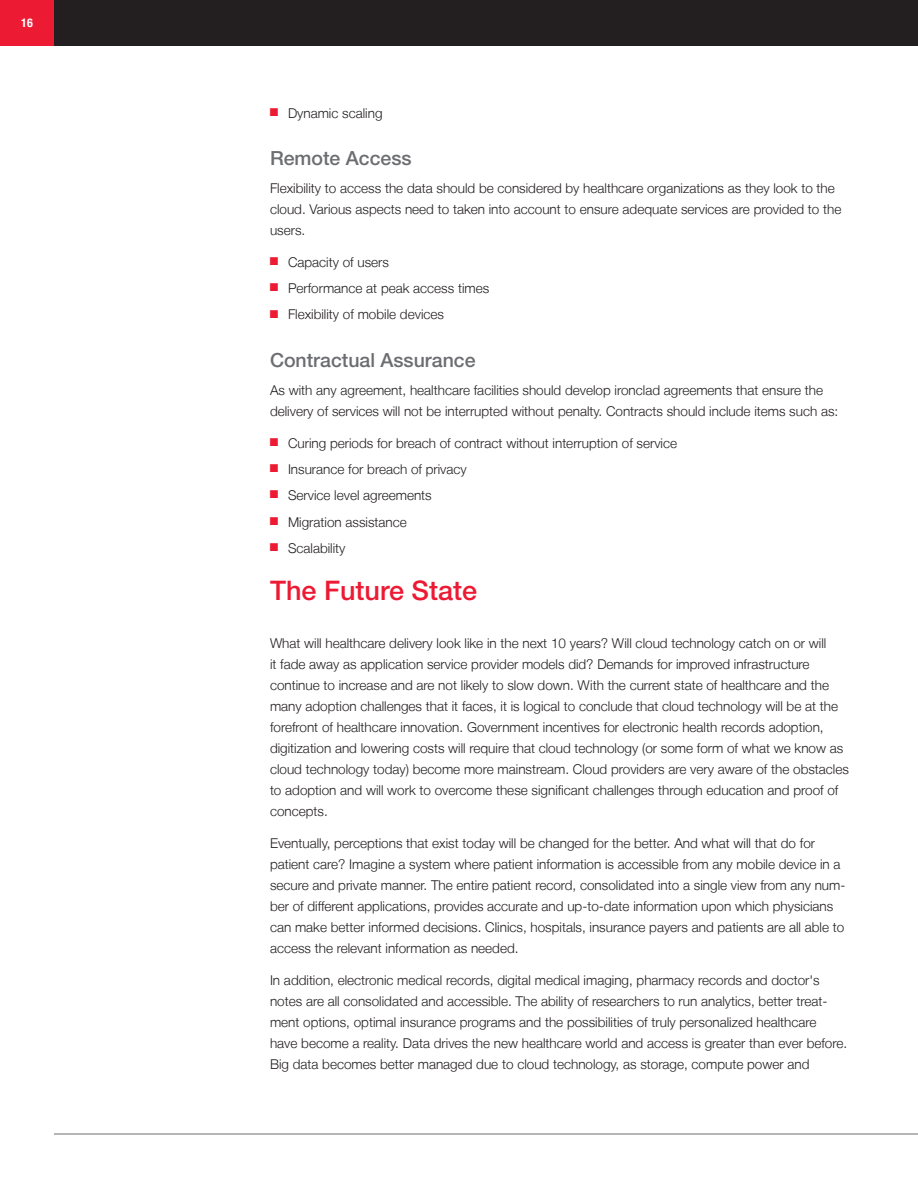
<style>
.page{position:relative;width:918px;height:1188px;background:#fff}
.page>*{position:absolute;margin:0;border:0;box-sizing:border-box;transform-origin:0 0}
.t1{font:500 27px "Helvetica Neue LT Std";color:#ed1a33}
.t2{font:500 19.5px "Helvetica Neue LT Std";color:#6c6d70}
.t3{font:300 13.5px/21px "Helvetica Neue LT";color:#231f20}
.t4{font:700 condensed 12px "Helvetica Neue LT Std";color:#fff}
.s1{color:#ed1a33}
</style>
<div class="page">
<hr style="left:54px;top:1134px;width:864px;height:1px;background:#6c6d70">
<div style="left:54px;top:0;width:864px;height:46px;background:#231f20"></div>
<div style="left:0;top:0;width:54px;height:46px;background:#ed1a33"></div>
<p class="t4" style="left:21px;top:16px;width:13px">16</p>
<p class="t3" style="left:270px;top:102px;width:114px"><span class="s1">■</span> Dynamic scaling</p>
<h2 class="t2" style="left:270px;top:147px;width:143px">Remote Access</h2>
<p class="t3" style="left:270px;top:177px;width:573px">Flexibility to access the data should be considered by healthcare organizations as they look to the cloud. Various aspects need to taken into account to ensure adequate services are provided to the users.</p>
<p class="t3" style="left:270px;top:251px;width:121px"><span class="s1">■</span> Capacity of users</p>
<p class="t3" style="left:270px;top:277px;width:221px"><span class="s1">■</span> Performance at peak access times</p>
<p class="t3" style="left:270px;top:304px;width:176px"><span class="s1">■</span> Flexibility of mobile devices</p>
<h2 class="t2" style="left:270px;top:349px;width:207px">Contractual Assurance</h2>
<p class="t3" style="left:270px;top:379px;width:570px">As with any agreement, healthcare facilities should develop ironclad agreements that ensure the delivery of services will not be interrupted without penalty. Contracts should include items such as:</p>
<p class="t3" style="left:270px;top:432px;width:409px"><span class="s1">■</span> Curing periods for breach of contract without interruption of service</p>
<p class="t3" style="left:270px;top:458px;width:198px"><span class="s1">■</span> Insurance for breach of privacy</p>
<p class="t3" style="left:270px;top:485px;width:163px"><span class="s1">■</span> Service level agreements</p>
<p class="t3" style="left:270px;top:511px;width:138px"><span class="s1">■</span> Migration assistance</p>
<p class="t3" style="left:270px;top:538px;width:77px"><span class="s1">■</span> Scalability</p>
<h1 class="t1" style="left:270px;top:574px;width:209px">The Future State</h1>
<p class="t3" style="left:270px;top:632px;width:580px">What will healthcare delivery look like in the next 10 years? Will cloud technology catch on or will<br>it fade away as application service provider models did? Demands for improved infrastructure continue to increase and are not likely to slow down. With the current state of healthcare and the many adoption challenges that it faces, it is logical to conclude that cloud technology will be at the forefront of healthcare innovation. Government incentives for electronic health records adoption, digitization and lowering costs will require that cloud technology (or some form of what we know as cloud technology today) become more mainstream. Cloud providers are very aware of the obstacles to adoption and will work to overcome these significant challenges through education and proof of concepts.</p>
<p class="t3" style="left:270px;top:832px;width:577px">Eventually, perceptions that exist today will be changed for the better. And what will that do for patient care? Imagine a system where patient information is accessible from any mobile device in a secure and private manner. The entire patient record, consolidated into a single view from any num&shy;ber of different applications, provides accurate and up-to-date information upon which physicians can make better informed decisions. Clinics, hospitals, insurance payers and patients are all able to access the relevant information as needed.</p>
<p class="t3" style="left:270px;top:969px;width:579px">In addition, electronic medical records, digital medical imaging, pharmacy records and doctor's notes are all consolidated and accessible. The ability of researchers to run analytics, better treat&shy;ment options, optimal insurance programs and the possibilities of truly personalized healthcare have become a reality. Data drives the new healthcare world and access is greater than ever before.<br>Big data becomes better managed due to cloud technology, as storage, compute power and</p>
</div>
